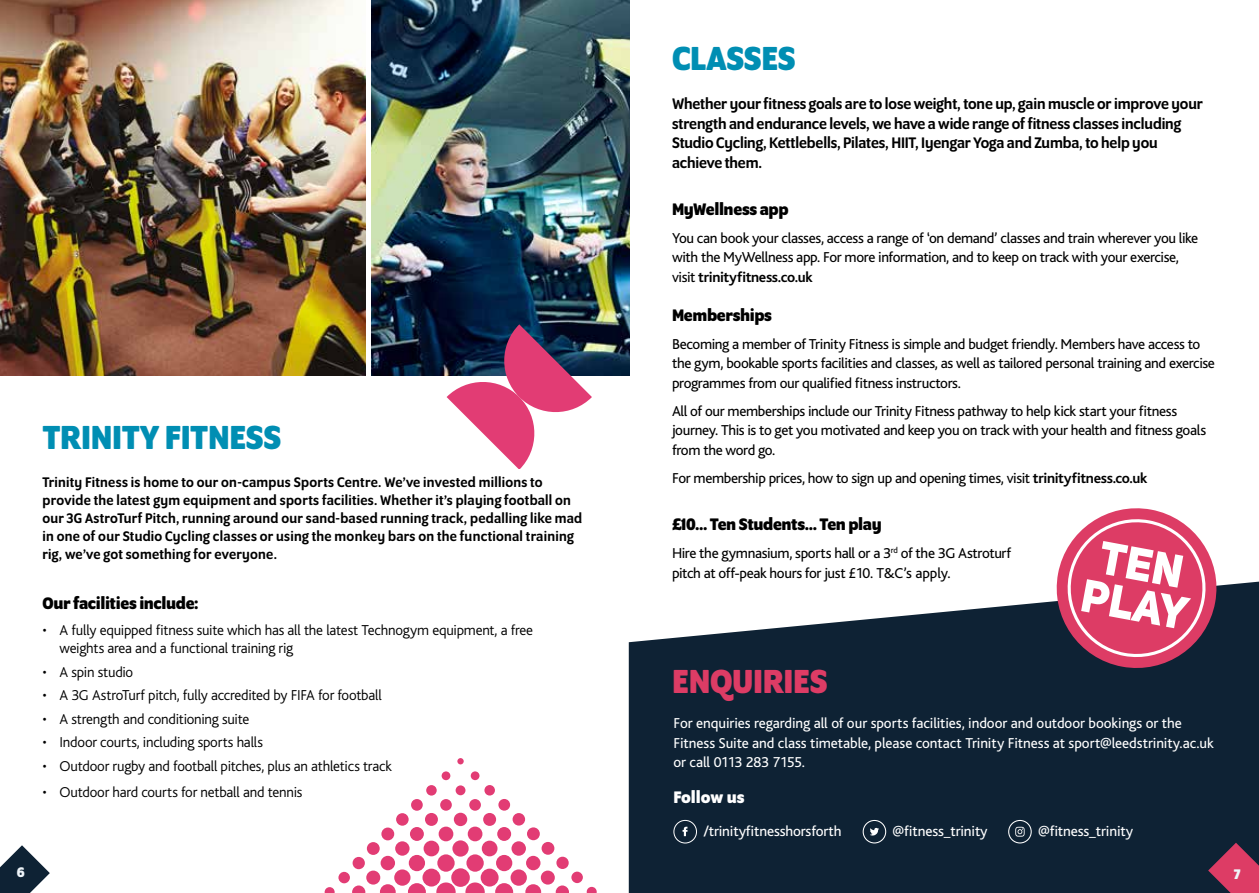
<style>
.page{position:relative;width:1259px;height:893px;background:#fff}
.page>*{position:absolute;margin:0;border:0;box-sizing:border-box;transform-origin:0 0}
.t1{font:700 36px "Program OT";letter-spacing:-.01em;color:#008eb3}
.t2{font:700 36px "Program OT";letter-spacing:-.01em;color:#dd3c65}
.t3{font:700 18px "Program OT";letter-spacing:-.02em;color:#000}
.t4{font:700 18px "Program OT";color:#fff}
.t5{font:500 16.5px/19.5px "Program OT";letter-spacing:-.005em;color:#000}
.t6{font:15px/19.5px "Bliss";letter-spacing:-.025em;color:#000}
.t7{font:500 15px/18px "Program OT";letter-spacing:.015em;color:#000}
.t8{font:300 15px/18px "Bliss";letter-spacing:-.015em;color:#000}
.t9{font:15px/19.5px "Bliss";letter-spacing:-.01em;color:#fff}
.t10{font:700 15px "Program OT";color:#eef4f9}
.s1{font-weight:700}
</style>
<div class="page">
<svg style="left:629px;top:582px;width:630px;height:311px;background:#253747"></svg>
<svg style="left:1208px;top:843px;width:51px;height:50px;background:#943253"></svg>
<img style="left:371px;top:0;width:258px;height:375px">
<svg style="left:1050px;top:508px;width:173px;height:167px"></svg>
<svg style="left:0;top:845px;width:50px;height:48px"></svg>
<svg style="left:446px;top:324px;width:145px;height:145px"></svg>
<img style="left:0;top:0;width:365px;height:375px">
<svg style="left:869px;top:827px;width:10px;height:9px"></svg>
<div style="left:862px;top:820px;width:24px;height:23px;border:1px solid #fff;border-radius:50%"></div>
<div style="left:1008px;top:820px;width:23px;height:23px;border:1px solid #fff;border-radius:50%"></div>
<svg style="left:1015px;top:827px;width:9px;height:10px"></svg>
<svg style="left:682px;top:827px;width:5px;height:9px"></svg>
<div style="left:673px;top:820px;width:24px;height:23px;border:1px solid #fff;border-radius:50%"></div>
<svg style="left:465px;top:882px;width:20px;height:11px"></svg>
<svg style="left:436px;top:882px;width:20px;height:11px"></svg>
<div style="left:451px;top:868px;width:19px;height:19px;background:#e23c74;border-radius:50%"></div>
<svg style="left:495px;top:883px;width:18px;height:10px"></svg>
<svg style="left:408px;top:883px;width:18px;height:10px"></svg>
<div style="left:422px;top:868px;width:18px;height:18px;background:#e23c74;border-radius:50%"></div>
<div style="left:481px;top:869px;width:17px;height:18px;background:#e23c74;border-radius:50%"></div>
<div style="left:437px;top:854px;width:18px;height:18px;background:#e23c74;border-radius:50%"></div>
<div style="left:466px;top:854px;width:18px;height:18px;background:#e23c74;border-radius:50%"></div>
<div style="left:510px;top:869px;width:17px;height:17px;background:#e23c74;border-radius:50%"></div>
<div style="left:394px;top:869px;width:16px;height:17px;background:#e23c74;border-radius:50%"></div>
<div style="left:409px;top:855px;width:16px;height:16px;background:#e23c74;border-radius:50%"></div>
<div style="left:496px;top:855px;width:16px;height:16px;background:#e23c74;border-radius:50%"></div>
<div style="left:452px;top:840px;width:17px;height:17px;background:#e23c74;border-radius:50%"></div>
<svg style="left:525px;top:884px;width:16px;height:9px"></svg>
<svg style="left:380px;top:884px;width:16px;height:9px"></svg>
<div style="left:482px;top:841px;width:15px;height:15px;background:#e23c74;border-radius:50%"></div>
<div style="left:423px;top:841px;width:16px;height:15px;background:#e23c74;border-radius:50%"></div>
<div style="left:468px;top:827px;width:14px;height:14px;background:#e23c74;border-radius:50%"></div>
<div style="left:438px;top:826px;width:15px;height:15px;background:#e23c74;border-radius:50%"></div>
<div style="left:511px;top:841px;width:15px;height:15px;background:#e23c74;border-radius:50%"></div>
<div style="left:380px;top:856px;width:15px;height:14px;background:#e23c74;border-radius:50%"></div>
<div style="left:526px;top:856px;width:14px;height:14px;background:#e23c74;border-radius:50%"></div>
<div style="left:395px;top:841px;width:14px;height:15px;background:#e23c74;border-radius:50%"></div>
<div style="left:366px;top:871px;width:14px;height:14px;background:#e23c74;border-radius:50%"></div>
<div style="left:541px;top:871px;width:14px;height:14px;background:#e23c74;border-radius:50%"></div>
<div style="left:410px;top:827px;width:14px;height:14px;background:#e23c74;border-radius:50%"></div>
<div style="left:497px;top:827px;width:14px;height:14px;background:#e23c74;border-radius:50%"></div>
<div style="left:454px;top:813px;width:13px;height:13px;background:#e23c74;border-radius:50%"></div>
<svg style="left:555px;top:885px;width:14px;height:8px"></svg>
<svg style="left:352px;top:885px;width:13px;height:8px"></svg>
<div style="left:425px;top:813px;width:13px;height:13px;background:#e23c74;border-radius:50%"></div>
<div style="left:483px;top:813px;width:13px;height:13px;background:#e23c74;border-radius:50%"></div>
<div style="left:469px;top:799px;width:12px;height:12px;background:#e23c74;border-radius:50%"></div>
<div style="left:440px;top:799px;width:12px;height:12px;background:#e23c74;border-radius:50%"></div>
<div style="left:455px;top:785px;width:10px;height:10px;background:#e23c74;border-radius:50%"></div>
<div style="left:381px;top:827px;width:13px;height:13px;background:#e23c74;border-radius:50%"></div>
<div style="left:367px;top:842px;width:13px;height:13px;background:#e23c74;border-radius:50%"></div>
<div style="left:396px;top:813px;width:13px;height:13px;background:#e23c74;border-radius:50%"></div>
<div style="left:352px;top:857px;width:13px;height:12px;background:#e23c74;border-radius:50%"></div>
<div style="left:411px;top:799px;width:12px;height:12px;background:#e23c74;border-radius:50%"></div>
<div style="left:338px;top:872px;width:12px;height:11px;background:#e23c74;border-radius:50%"></div>
<div style="left:426px;top:785px;width:11px;height:11px;background:#e23c74;border-radius:50%"></div>
<svg style="left:325px;top:887px;width:10px;height:6px"></svg>
<div style="left:441px;top:771px;width:9px;height:9px;background:#e23c74;border-radius:50%"></div>
<div style="left:527px;top:827px;width:13px;height:13px;background:#e23c74;border-radius:50%"></div>
<div style="left:541px;top:842px;width:13px;height:13px;background:#e23c74;border-radius:50%"></div>
<div style="left:512px;top:813px;width:13px;height:13px;background:#e23c74;border-radius:50%"></div>
<div style="left:556px;top:857px;width:13px;height:12px;background:#e23c74;border-radius:50%"></div>
<div style="left:498px;top:799px;width:12px;height:12px;background:#e23c74;border-radius:50%"></div>
<div style="left:571px;top:871px;width:12px;height:12px;background:#e23c74;border-radius:50%"></div>
<div style="left:484px;top:785px;width:11px;height:10px;background:#e23c74;border-radius:50%"></div>
<svg style="left:587px;top:887px;width:10px;height:6px"></svg>
<div style="left:471px;top:771px;width:8px;height:9px;background:#e23c74;border-radius:50%"></div>
<div style="left:457px;top:758px;width:7px;height:6px;background:#e23c74;border-radius:50%"></div>
<h1 class="t1" style="left:672px;top:38px;width:125px">CLASSES</h1>
<h1 class="t1" style="left:43px;top:417px;width:240px">TRINITY FITNESS</h1>
<p class="t7" style="left:43px;top:473px;width:541px">Trinity Fitness is home to our on-campus Sports Centre. We’ve invested millions to provide the latest gym equipment and sports facilities. Whether it’s playing football on our 3G AstroTurf Pitch, running around our sand-based running track, pedalling like mad in one of our Studio Cycling classes or using the monkey bars on the functional training rig, we’ve got something for everyone.</p>
<p class="t3" style="left:43px;top:592px;width:157px">Our facilities include:</p>
<p class="t8" style="left:60px;top:621px;width:475px;text-indent:-17px">• A fully equipped fitness suite which has all the latest Technogym equipment, a free weights area and a functional training rig</p>
<p class="t8" style="left:43px;top:663px;width:92px">• A spin studio</p>
<p class="t8" style="left:43px;top:686px;width:341px">• A 3G AstroTurf pitch, fully accredited by FIFA for football</p>
<p class="t8" style="left:43px;top:710px;width:208px">• A strength and conditioning suite</p>
<p class="t8" style="left:43px;top:733px;width:222px">• Indoor courts, including sports halls</p>
<p class="t8" style="left:43px;top:757px;width:351px">• Outdoor rugby and football pitches, plus an athletics track</p>
<p class="t8" style="left:43px;top:783px;width:261px">• Outdoor hard courts for netball and tennis</p>
<p class="t5" style="left:672px;top:94px;width:532px">Whether your fitness goals are to lose weight, tone up, gain muscle or improve your strength and endurance levels, we have a wide range of fitness classes including Studio Cycling, Kettlebells, Pilates, HIIT, Iyengar Yoga and Zumba, to help you achieve them.</p>
<p class="t3" style="left:672px;top:198px;width:118px">MyWellness app</p>
<p class="t6" style="left:672px;top:228px;width:528px">You can book your classes, access a range of ‘on demand’ classes and train wherever you like with the MyWellness app. For more information, and to keep on track with your exercise, visit <span class="s1">trinityfitness.co.uk</span></p>
<p class="t3" style="left:672px;top:304px;width:102px">Memberships</p>
<p class="t6" style="left:672px;top:334px;width:544px">Becoming a member of Trinity Fitness is simple and budget friendly. Members have access to the gym, bookable sports facilities and classes, as well as tailored personal training and exercise programmes from our qualified fitness instructors.</p>
<p class="t6" style="left:672px;top:401px;width:535px">All of our memberships include our Trinity Fitness pathway to help kick start your fitness journey. This is to get you motivated and keep you on track with your health and fitness goals from the word go.</p>
<p class="t6" style="left:672px;top:468px;width:477px">For membership prices, how to sign up and opening times, visit <span class="s1">trinityfitness.co.uk</span></p>
<p class="t3" style="left:672px;top:514px;width:211px">£10... Ten Students... Ten play</p>
<p class="t6" style="left:672px;top:544px;width:341px">Hire the gymnasium, sports hall or a 3<sup>rd</sup> of the 3G Astroturf pitch at off-peak hours for just £10. T&amp;C’s apply.</p>
<h1 class="t2" style="left:672px;top:661px;width:157px">ENQUIRIES</h1>
<p class="t9" style="left:673px;top:714px;width:542px">For enquiries regarding all of our sports facilities, indoor and outdoor bookings or the<br>Fitness Suite and class timetable, please contact Trinity Fitness at sport@leedstrinity.ac.uk or call 0113 283 7155.</p>
<p class="t4" style="left:673px;top:787px;width:73px">Follow us</p>
<p class="t9" style="left:703px;top:822px;width:140px">/trinityfitnesshorsforth</p>
<p class="t9" style="left:892px;top:822px;width:97px">@fitness_trinity</p>
<p class="t9" style="left:1038px;top:822px;width:97px">@fitness_trinity</p>
<p class="t10" style="left:17px;top:864px;width:9px">6</p>
<p class="t10" style="left:1233px;top:865px;width:8px">7</p>
</div>
